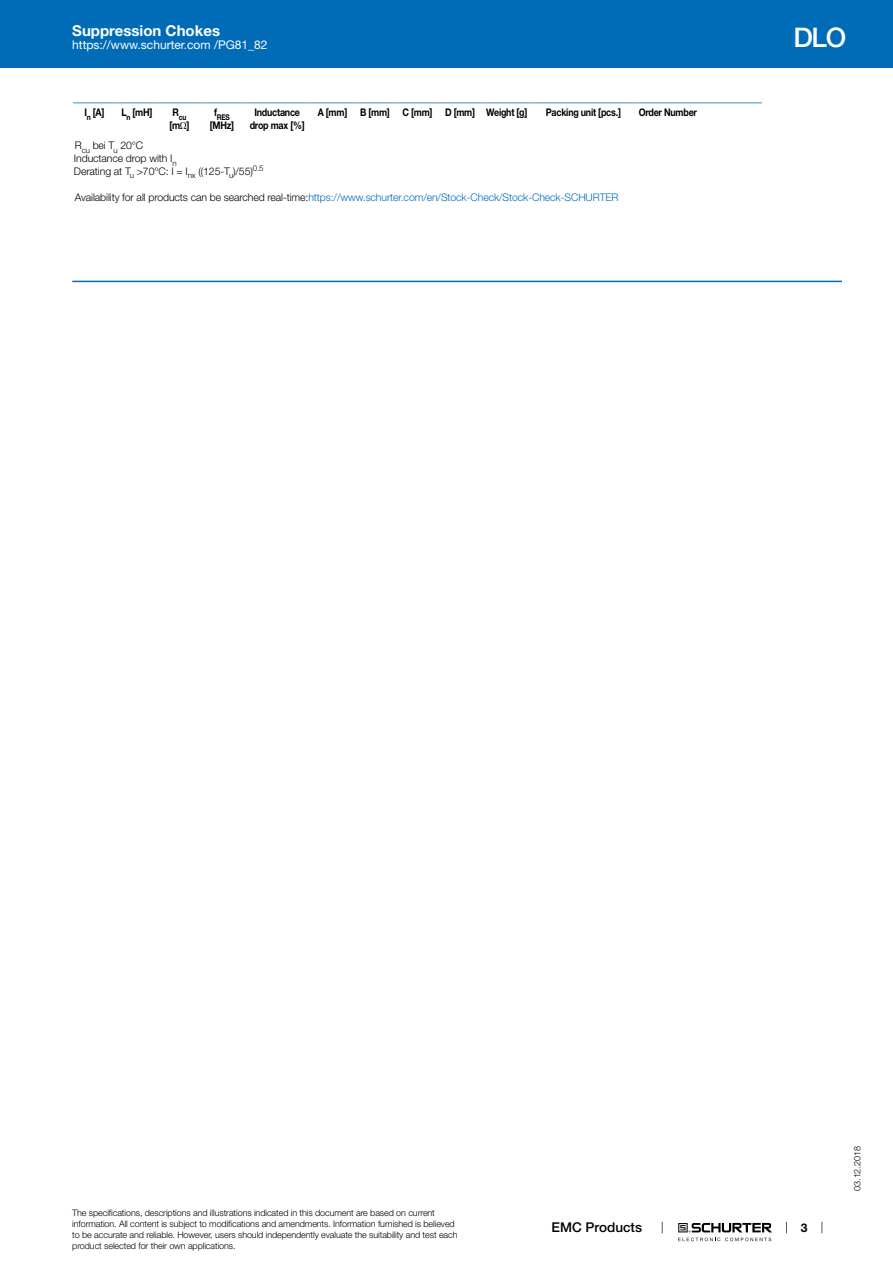
<style>
.page{position:relative;width:893px;height:1263px;background:#fff}
.page>*{position:absolute;margin:0;border:0;box-sizing:border-box;transform-origin:0 0}
.t1{font:500 27px "Helvetica Neue LT";color:#fff}
.t2{font:700 15px "Helvetica Neue LT";color:#fff}
.t3{font:500 13.5px "Helvetica Neue LT";color:#000}
.t4{font:12px "Helvetica Neue LT";color:#fff}
.t5{font:700 12px "Helvetica Neue LT";color:#000}
.t6{font:300 10.5px "Helvetica Neue LT";letter-spacing:-.01em;color:#006bb6}
.t7{font:700 10.5px/12.6px "Helvetica Neue LT";letter-spacing:-.025em;color:#000;text-align:center;scale:.85 1}
.t8{font:300 10.5px/12.6px "Helvetica Neue LT";letter-spacing:-.01em;color:#000}
.t9{font:300 9px/10.8px "Helvetica Neue LT";letter-spacing:-.01em;color:#000}
.t10{font:700 7.8px "Helvetica Neue LT";color:#000;scale:.85 1}
.s1{color:#000}
.s2{font-family:"Arial Unicode MS";font-weight:400}
</style>
<div class="page">
<svg style="left:678px;top:1223px;width:94px;height:18px"></svg>
<div style="left:0;top:0;width:893px;height:68px;background:#006bb6"></div>
<hr style="left:73px;top:102px;width:43px;height:2px;background:#80b5db">
<hr style="left:116px;top:102px;width:42px;height:2px;background:#80b5db">
<hr style="left:158px;top:102px;width:43px;height:2px;background:#80b5db">
<hr style="left:201px;top:102px;width:42px;height:2px;background:#80b5db">
<hr style="left:243px;top:102px;width:68px;height:2px;background:#80b5db">
<hr style="left:311px;top:102px;width:43px;height:2px;background:#80b5db">
<hr style="left:354px;top:102px;width:42px;height:2px;background:#80b5db">
<hr style="left:396px;top:102px;width:43px;height:2px;background:#80b5db">
<hr style="left:439px;top:102px;width:42px;height:2px;background:#80b5db">
<hr style="left:481px;top:102px;width:51px;height:2px;background:#80b5db">
<hr style="left:532px;top:102px;width:102px;height:2px;background:#80b5db">
<hr style="left:634px;top:102px;width:128px;height:2px;background:#80b5db">
<hr style="left:72px;top:281px;width:770px;height:1px;background:#006bb6">
<h2 class="t2" style="left:72px;top:21px;width:149px">Suppression Chokes</h2>
<h3 class="t4" style="left:72px;top:38px;width:197px">https://www.schurter.com /PG81_82</h3>
<p class="t7" style="left:250px;top:106px;width:66px">Inductance drop max [%]</p>
<p class="t7" style="left:318px;top:106px;width:248px">A [mm] B [mm] C [mm] D [mm] Weight [g]</p>
<p class="t7" style="left:546px;top:106px;width:90px">Packing unit [pcs.]</p>
<p class="t7" style="left:639px;top:106px;width:70px">Order Number</p>
<p class="t8" style="left:74px;top:139px;width:191px">R<sub>cu</sub> bei T<sub>u</sub> 20°C<br>Inductance drop with I<sub>n<br></sub>Derating at T<sub>u</sub> &gt;70°C: I = I<sub>nx</sub> ((125-T<sub>u</sub>)/55)<sup>0.5</sup></p>
<p class="t6" style="left:75px;top:191px;width:545px"><span class="s1">Availability for all products can be searched real-time:</span>https://www.schurter.com/en/Stock-Check/Stock-Check-SCHURTER</p>
<p class="t7" style="left:84px;top:106px;width:25px">I<sub>n</sub> [A]</p>
<p class="t7" style="left:121px;top:106px;width:38px">L<sub>n</sub> [mH]</p>
<p class="t10" style="left:173px;top:112px;width:18px"><sup>R</sup>cu</p>
<p class="t7" style="left:169px;top:118px;width:25px">[m<span class="s2">Ω</span>]</p>
<p class="t10" style="left:214px;top:112px;width:20px"><sup>f</sup>RES</p>
<p class="t7" style="left:210px;top:118px;width:30px">[MHz]</p>
<h1 class="t1" style="left:793px;top:21px;width:54px">DLO</h1>
<p class="t9" style="left:72px;top:1207px;width:387px">The specifications, descriptions and illustrations indicated in this document are based on current information. All content is subject to modifications and amendments. Information furnished is believed to be accurate and reliable. However, users should independently evaluate the suitability and test each product selected for their own applications.</p>
<h3 class="t3" style="left:552px;top:1219px;width:92px">EMC Products</h3>
<h3 class="t5" style="left:801px;top:1220px;width:8px">3</h3>
<p class="t9" style="left:852px;top:1191px;width:46px;rotate:-90deg">03.12.2018</p>
</div>
